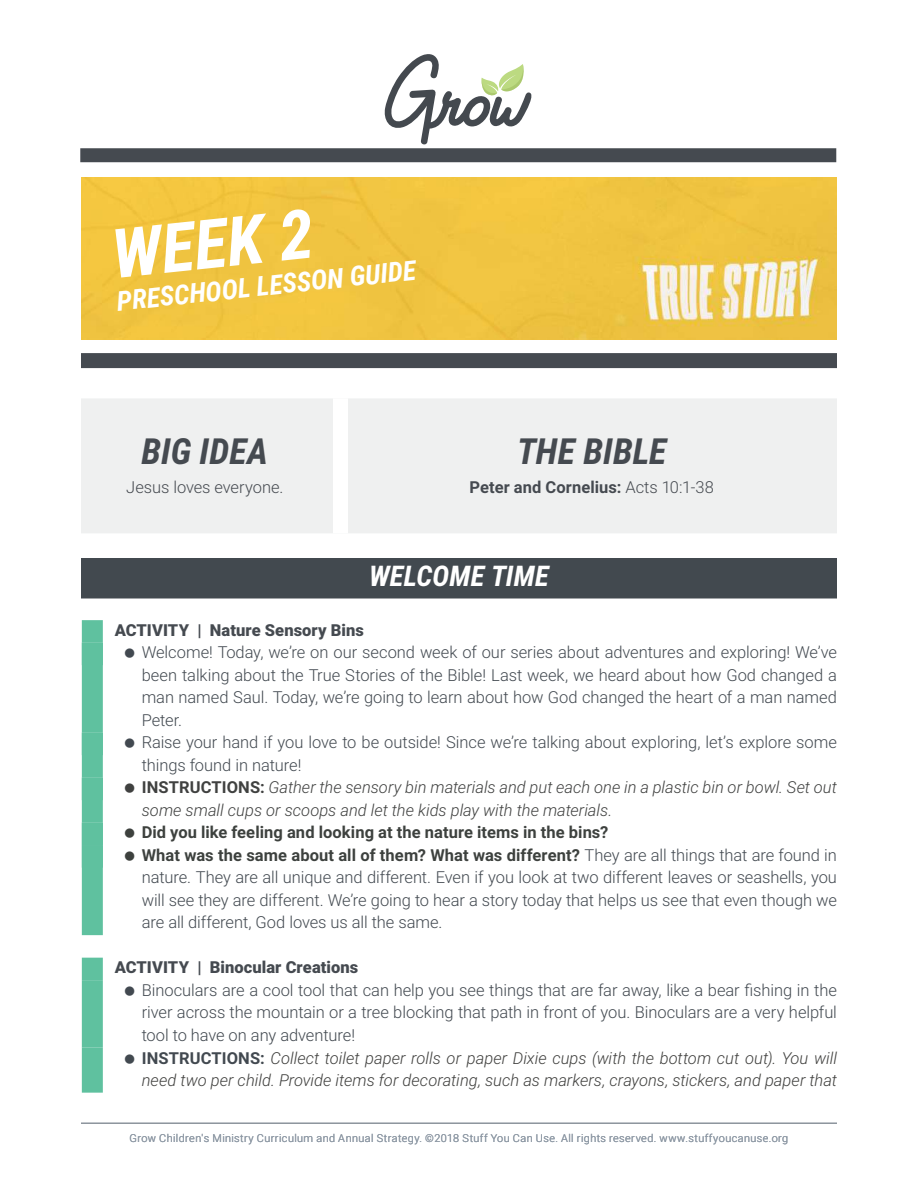
<style>
.page{position:relative;width:918px;height:1188px;background:#fff}
.page>*{position:absolute;margin:0;border:0;box-sizing:border-box;transform-origin:0 0}
.t1{font:italic 700 68.25px "Roboto Condensed";color:#fff}
.t2{font:italic 700 36px "Roboto Condensed";color:#454a50}
.t3{font:italic 700 28.5px "Roboto Condensed";letter-spacing:.005em;color:#fff}
.t4{font:italic 700 27.3px "Roboto Condensed";color:#fff}
.t5{font:300 16.5px/22.5px "Roboto";letter-spacing:-.005em;color:#424950}
.t6{font:900 16.5px "Roboto";letter-spacing:.005em;color:#454a50}
.t7{font:700 16.5px "Roboto";letter-spacing:.005em;color:#454a50}
.t8{font:300 16.5px "Roboto";letter-spacing:-.005em;color:#454a50}
.t9{font:300 10.8px "Roboto";letter-spacing:.04em;color:#8e99a5}
.s1{font-weight:300}
.s2{font-weight:700;color:#404140}
.s3{font-style:italic;color:#404140}
.s4{font-weight:700;color:#3d413e}
.s5{font-weight:700}
.s6{font-style:italic;color:#40403e}
</style>
<div class="page">
<div style="left:80px;top:148px;width:756px;height:14px;background:#454a50"></div>
<svg style="left:385px;top:54px;width:147px;height:91px"></svg>
<hr style="left:81px;top:1122px;width:756px;height:2px;background:#8c949d">
<div style="left:81px;top:558px;width:756px;height:40px;background:#42494f"></div>
<div style="left:82px;top:620px;width:21px;height:23px;background:#5fc19f"></div>
<div style="left:82px;top:643px;width:21px;height:90px;background:#5fc19f"></div>
<div style="left:82px;top:733px;width:21px;height:45px;background:#5fc19f"></div>
<div style="left:82px;top:778px;width:21px;height:45px;background:#5fc19f"></div>
<div style="left:82px;top:823px;width:21px;height:22px;background:#5fc19f"></div>
<div style="left:82px;top:845px;width:21px;height:90px;background:#5fc19f"></div>
<div style="left:82px;top:958px;width:21px;height:22px;background:#5fc19f"></div>
<div style="left:82px;top:980px;width:21px;height:68px;background:#5fc19f"></div>
<div style="left:82px;top:1048px;width:21px;height:45px;background:#5fc19f"></div>
<img style="left:81px;top:178px;width:756px;height:162px">
<div style="left:81px;top:353px;width:756px;height:15px;background:#454a50"></div>
<div style="left:81px;top:398px;width:756px;height:135px;background:#eff0f0"></div>
<div style="left:333px;top:398px;width:15px;height:135px;background:#fff"></div>
<h1 class="t1" style="left:108px;top:215px;width:204px;rotate:-6deg">WEEK 2</h1>
<h3 class="t4" style="left:115px;top:286px;width:302px;rotate:-6deg">PRESCHOOL LESSON GUIDE</h3>
<h2 class="t2" style="left:142px;top:430px;width:128px">BIG IDEA</h2>
<p class="t8" style="left:126px;top:480px;width:159px">Jesus loves everyone.</p>
<h2 class="t2" style="left:517px;top:430px;width:151px">THE BIBLE</h2>
<p class="t7" style="left:470px;top:480px;width:246px">Peter and Cornelius: <span class="s1">Acts 10:1-38</span></p>
<h3 class="t3" style="left:369px;top:560px;width:181px">WELCOME TIME</h3>
<p class="t6" style="left:115px;top:623px;width:251px">ACTIVITY | Nature Sensory Bins</p>
<p class="t5" style="left:142px;top:641px;width:697px">Welcome! Today, we’re on our second week of our series about adventures and exploring! We’ve been talking about the True Stories of the Bible! Last week, we heard about how God changed a man named Saul. Today, we’re going to learn about how God changed the heart of a man named Peter.<br>Raise your hand if you love to be outside! Since we’re talking about exploring, let’s explore some things found in nature!<br><span class="s2">INSTRUCTIONS:</span> <span class="s3">Gather the sensory bin materials and put each one in a plastic bin or bowl. Set out some small cups or scoops and let the kids play with the materials.</span></p>
<p class="t5" style="left:142px;top:821px;width:697px"><span class="s4">Did you like feeling and looking at the nature items in the bins?<br>What was the same about all of them? What was different?</span> They are all things that are found in nature. They are all unique and different. Even if you look at two different leaves or seashells, you will see they are different. We’re going to hear a story today that helps us see that even though we are all different, God loves us all the same.</p>
<p class="t6" style="left:115px;top:961px;width:245px">ACTIVITY | Binocular Creations</p>
<p class="t5" style="left:142px;top:978px;width:697px">Binoculars are a cool tool that can help you see things that are far away, like a bear fishing in the river across the mountain or a tree blocking that path in front of you. Binoculars are a very helpful tool to have on any adventure!<br><span class="s5">INSTRUCTIONS:</span> <span class="s6">Collect toilet paper rolls or paper Dixie cups (with the bottom cut out). You will need two per child. Provide items for decorating, such as markers, crayons, stickers, and paper that</span></p>
<p class="t9" style="left:130px;top:1134px;width:660px">Grow Children's Ministry Curriculum and Annual Strategy. ©2018 Stuff You Can Use. All rights reserved. www.stuffyoucanuse.org</p>
</div>
